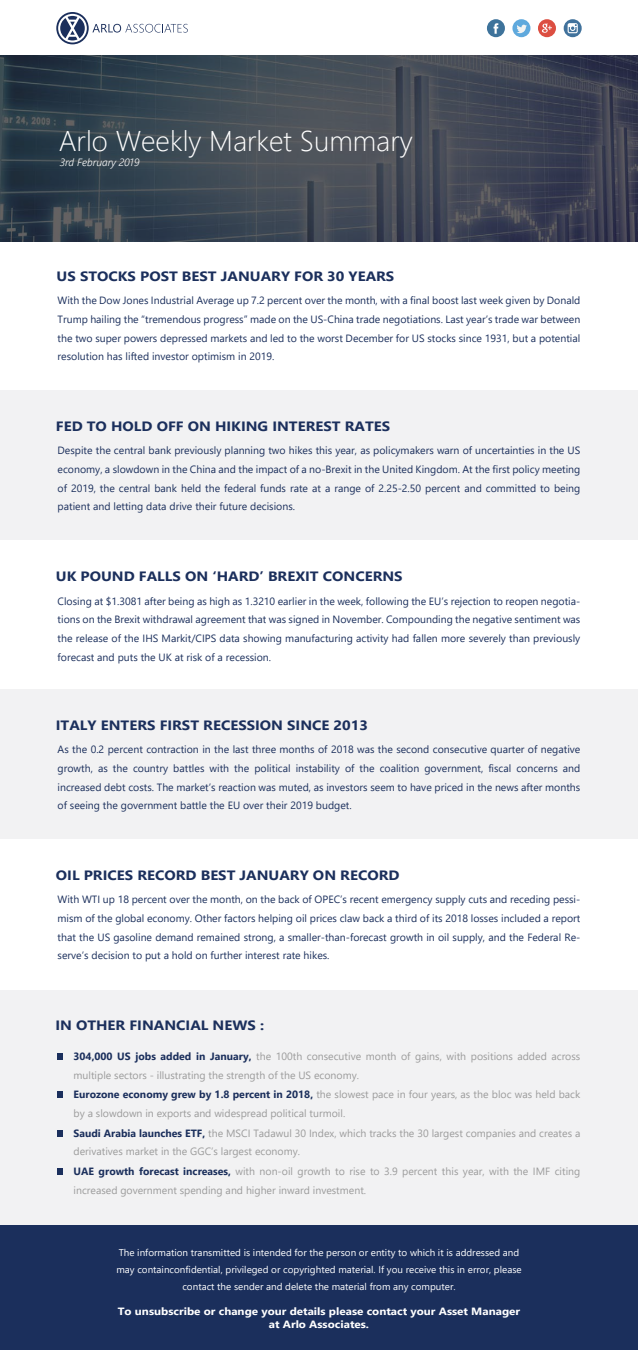
<style>
.page{position:relative;width:638px;height:1350px;background:#fff}
.page>*{position:absolute;margin:0;border:0;box-sizing:border-box;transform-origin:0 0}
.t1{font:300 28.5px "Segoe UI";color:#fff}
.t2{font:700 13.5px "Segoe UI";color:#1b2f5c;scale:1.11 1}
.t3{font:10.5px/18.8px "Segoe UI";color:#1b2f5c;text-align:justify}
.t4{font:10.5px/19px "Segoe UI";color:#9b9b9b}
.t5{font:700 10.5px/12.6px "Segoe UI";color:#fff;text-align:center;scale:1.11 1}
.t6{font:italic 300 10.5px "Segoe UI";color:#fff}
.t7{font:9.75px/17.2px "Segoe UI";color:#fff;text-align:center}
.s1{font-weight:700;color:#1b2f5c}
</style>
<div class="page">
<svg style="left:0;top:55px;width:638px;height:186px;background:#3d4652"></svg>
<div style="left:0;top:391px;width:638px;height:149px;background:#f2f2f3"></div>
<svg style="left:487px;top:19px;width:18px;height:18px"></svg>
<div style="left:512px;top:19px;width:18px;height:18px;background:#5fa9dd;border-radius:50%"></div>
<svg style="left:517px;top:25px;width:10px;height:8px"></svg>
<svg style="left:538px;top:19px;width:18px;height:18px"></svg>
<svg style="left:563px;top:19px;width:18px;height:18px"></svg>
<svg style="left:567px;top:23px;width:10px;height:10px"></svg>
<div style="left:0;top:690px;width:637px;height:149px;background:#f2f2f3"></div>
<div style="left:0;top:1224px;width:637px;height:126px;background:#1b2f5c"></div>
<svg style="left:56px;top:12px;width:132px;height:32px"></svg>
<div style="left:0;top:990px;width:637px;height:234px;background:#f2f2f3"></div>
<div style="left:57px;top:1053px;width:6px;height:7px;background:#1b2f5c"></div>
<div style="left:57px;top:1091px;width:6px;height:7px;background:#1b2f5c"></div>
<svg style="left:57px;top:1130px;width:6px;height:6px"></svg>
<svg style="left:57px;top:1168px;width:6px;height:6px"></svg>
<h1 class="t1" style="left:59px;top:114px;width:355px">Arlo Weekly Market Summary</h1>
<p class="t6" style="left:60px;top:152px;width:81px">3rd February 2019</p>
<p class="t2" style="left:57px;top:264px;width:306px">US STOCKS POST BEST JANUARY FOR 30 YEARS</p>
<p class="t3" style="left:58px;top:290px;width:524px">With the Dow Jones Industrial Average up 7.2 percent over the month, with a final boost last week given by Donald Trump hailing the “tremendous progress” made on the US-China trade negotiations. Last year’s trade war between the two super powers depressed markets and led to the worst December for US stocks since 1931, but a potential resolution has lifted investor optimism in 2019.</p>
<p class="t2" style="left:56px;top:413px;width:302px">FED TO HOLD OFF ON HIKING INTEREST RATES</p>
<p class="t3" style="left:58px;top:440px;width:524px">Despite the central bank previously planning two hikes this year, as policymakers warn of uncertainties in the US economy, a slowdown in the China and the impact of a no-Brexit in the United Kingdom. At the first policy meeting of 2019, the central bank held the federal funds rate at a range of 2.25-2.50 percent and committed to being patient and letting data drive their future decisions.</p>
<p class="t2" style="left:56px;top:563px;width:314px">UK POUND FALLS ON ‘HARD’ BREXIT CONCERNS</p>
<p class="t3" style="left:58px;top:590px;width:524px">Closing at $1.3081 after being as high as 1.3210 earlier in the week, following the EU’s rejection to reopen negotia&shy;tions on the Brexit withdrawal agreement that was signed in November. Compounding the negative sentiment was the release of the IHS Markit/CIPS data showing manufacturing activity had fallen more severely than previously forecast and puts the UK at risk of a recession.</p>
<p class="t2" style="left:56px;top:712px;width:282px">ITALY ENTERS FIRST RECESSION SINCE 2013</p>
<p class="t3" style="left:58px;top:739px;width:524px">As the 0.2 percent contraction in the last three months of 2018 was the second consecutive quarter of negative growth, as the country battles with the political instability of the coalition government, fiscal concerns and increased debt costs. The market’s reaction was muted, as investors seem to have priced in the news after months of seeing the government battle the EU over their 2019 budget.</p>
<p class="t2" style="left:56px;top:862px;width:311px">OIL PRICES RECORD BEST JANUARY ON RECORD</p>
<p class="t3" style="left:58px;top:889px;width:524px">With WTI up 18 percent over the month, on the back of OPEC’s recent emergency supply cuts and receding pessi&shy;mism of the global economy. Other factors helping oil prices claw back a third of its 2018 losses included a report that the US gasoline demand remained strong, a smaller-than-forecast growth in oil supply, and the Federal Re&shy;serve’s decision to put a hold on further interest rate hikes.</p>
<p class="t2" style="left:55px;top:1012px;width:189px">IN OTHER FINANCIAL NEWS :</p>
<p class="t4" style="left:74px;top:1046px;width:508px"><span class="s1">304,000 US jobs added in January,</span> the 100th consecutive month of gains, with positions added across multiple sectors - illustrating the strength of the US economy.<br><span class="s1">Eurozone economy grew by 1.8 percent in 2018,</span> the slowest pace in four years, as the bloc was held back by a slowdown in exports and widespread political turmoil.<br><span class="s1">Saudi Arabia launches ETF,</span> the MSCI Tadawul 30 Index, which tracks the 30 largest companies and creates a derivatives market in the GGC’s largest economy.</p>
<p class="t4" style="left:74px;top:1161px;width:508px;line-height:18.8px"><span class="s1">UAE growth forecast increases,</span> with non-oil growth to rise to 3.9 percent this year, with the IMF citing increased government spending and higher inward investment.</p>
<p class="t7" style="left:116px;top:1242px;width:407px">The information transmitted is intended for the person or entity to which it is addressed and may containconfidential, privileged or copyrighted material. If you receive this in error, please contact the sender and delete the material from any computer.</p>
<p class="t5" style="left:118px;top:1304px;width:364px">To unsubscribe or change your details please contact your Asset Manager at Arlo Associates.</p>
</div>
